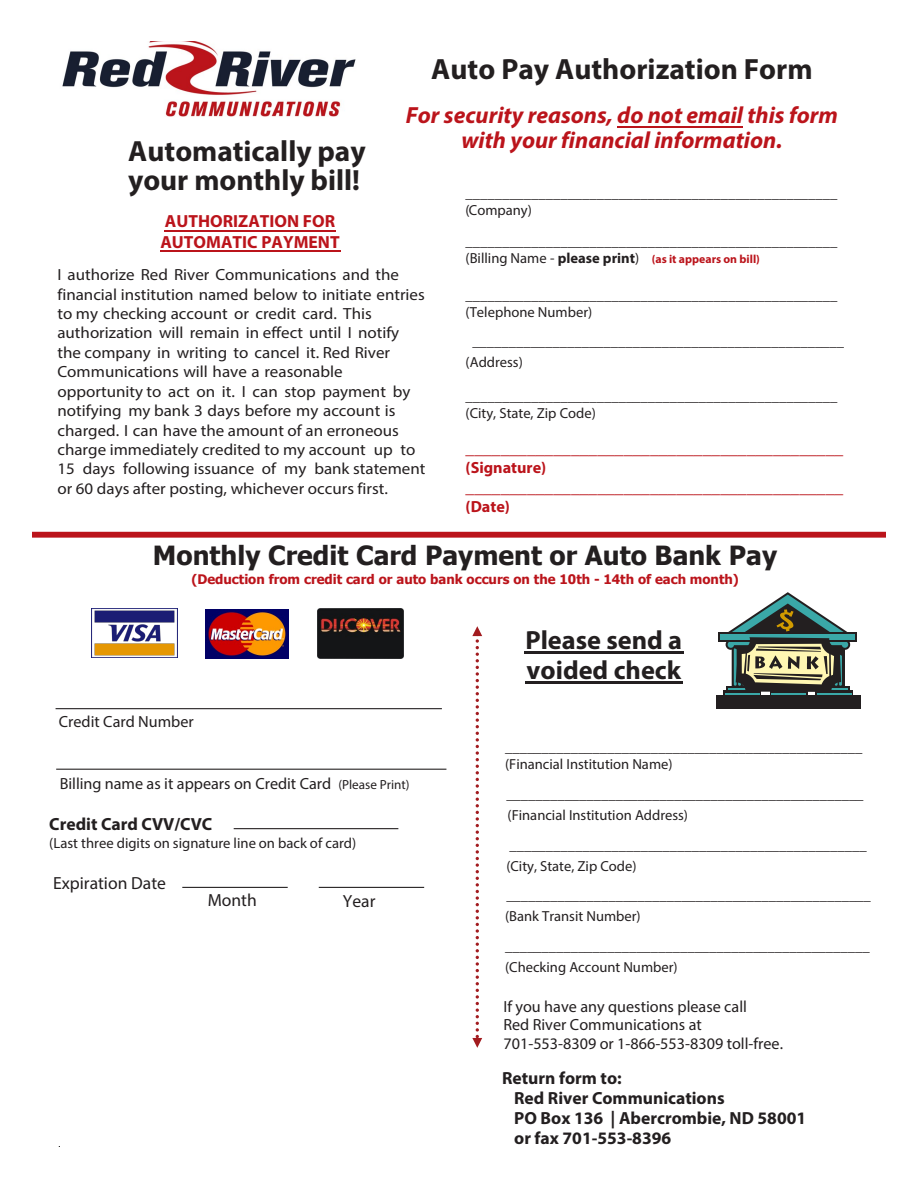
<style>
.page{position:relative;width:918px;height:1188px;background:#fff}
.page>*{position:absolute;margin:0;border:0;box-sizing:border-box;transform-origin:0 0}
.t1{font:700 29.4px "Myriad Pro";color:#231f20}
.t2{font:700 29.25px/29.2px "Myriad Pro";color:#231f20}
.t3{font:700 26.4px "Tahoma";color:#231f20}
.t4{font:700 26.4px/30.5px "Myriad Pro";color:#231f20}
.t5{font:italic 700 23.4px/24.6px "Myriad Pro";color:#bb141b;text-align:center}
.t6{font:700 17.55px/20.2px "Myriad Pro";color:#bb141b}
.t7{font:700 17.55px/20.2px "Myriad Pro";color:#231f20}
.t8{font:17.55px "Myriad Pro";color:#231f20}
.t9{font:16.2px/19.4px "Myriad Pro";color:#231f20;scale:1.05 1}
.t10{font:16.2px/18.6px "Myriad Pro";color:#231f20}
.t11{font:700 16.2px "Myriad Pro";color:#bb141b}
.t12{font:14.7px "Myriad Pro";color:#231f20}
.t13{font:14.55px/21.1px "Myriad Pro";color:#231f20}
.t14{font:700 13.2px "Tahoma";color:#bb141b}
.t15{font:700 11.7px "Myriad Pro";color:#bb141b}
.s1{font-weight:400;font-size:14.55px;color:#231f20}
.s2{font-size:14.55px;color:#231f20}
.s3{font-style:inherit}
.s4{font-size:13.2px}
</style>
<div class="page">
<img style="left:62px;top:42px;width:294px;height:75px">
<div style="left:32px;top:532px;width:854px;height:6px;background:#bb141b"></div>
<hr style="left:56px;top:769px;width:390px;height:1px;background:#231f20">
<div style="left:723px;top:690px;width:38px;height:9px;background:#231f20"></div>
<hr style="left:725px;top:693px;width:34px;height:4px;background:#3aa8a8">
<div style="left:816px;top:690px;width:37px;height:9px;background:#231f20"></div>
<hr style="left:817px;top:693px;width:35px;height:4px;background:#3aa8a8">
<div style="left:770px;top:690px;width:37px;height:9px;background:#231f20"></div>
<hr style="left:771px;top:693px;width:35px;height:4px;background:#3aa8a8">
<div style="left:719px;top:633px;width:138px;height:9px;background:#231f20"></div>
<div style="left:716px;top:695px;width:145px;height:14px;background:#231f20"></div>
<svg style="left:719px;top:592px;width:137px;height:100px"></svg>
<img style="left:92px;top:608px;width:86px;height:50px">
<img style="left:206px;top:610px;width:83px;height:48px">
<img style="left:317px;top:609px;width:86px;height:49px">
<hr style="left:56px;top:708px;width:386px;height:1px;background:#231f20">
<svg style="left:472px;top:626px;width:10px;height:422px"></svg>
<hr style="left:182px;top:887px;width:106px;height:1px;background:#231f20">
<hr style="left:319px;top:887px;width:105px;height:1px;background:#231f20">
<hr style="left:234px;top:828px;width:164px;height:1px;background:#231f20">
<hr style="left:164px;top:230px;width:139px;height:2px;background:#bb141b">
<hr style="left:303px;top:230px;width:32px;height:2px;background:#bb141b">
<hr style="left:160px;top:250px;width:180px;height:2px;background:#bb141b">
<hr style="left:524px;top:651px;width:160px;height:3px;background:#231f20">
<hr style="left:525px;top:681px;width:157px;height:3px;background:#231f20">
<hr style="left:618px;top:126px;width:125px;height:1px;background:#bb141b">
<p class="t2" style="left:128px;top:136px;width:239px">Automatically pay your monthly bill!</p>
<p class="t1" style="left:431px;top:50px;width:383px">Auto Pay Authorization Form</p>
<p class="t5" style="left:406px;top:102px;width:434px">For security reasons, do not email this form with your financial information.</p>
<p class="t6" style="left:160px;top:211px;width:181px">AUTHORIZATION FOR<br>AUTOMATIC PAYMENT</p>
<p class="t9" style="left:57px;top:265px;width:352px">I authorize Red River Communications and the financial institution named below to initiate entries to my checking account or credit card. This authorization will remain in effect until I notify the company in writing to cancel it. Red River Communications will have a reasonable opportunity to act on it. I can stop payment by notifying my bank 3 days before my account is charged. I can have the amount of an erroneous charge immediately credited to my account up to 15 days following issuance of my bank statement or 60 days after posting, whichever occurs first.</p>
<p class="t13" style="left:466px;top:184px;width:373px;line-height:17.7px">___________________________________________________ (Company)</p>
<p class="t13" style="left:466px;top:230px;width:373px">___________________________________________________</p>
<p class="t15" style="left:466px;top:251px;width:296px"><span class="s1">(Billing Name -</span> <span class="s2">please print</span><span class="s1">)</span> (as it appears on bill)</p>
<p class="t13" style="left:466px;top:286px;width:373px;line-height:17.2px">___________________________________________________ (Telephone Number)</p>
<p class="t13" style="left:466px;top:331px;width:380px;text-indent:7px">___________________________________________________ (Address)</p>
<p class="t13" style="left:466px;top:387px;width:373px;line-height:16.8px">___________________________________________________ (City, State, Zip Code)</p>
<p class="t6" style="left:466px;top:438px;width:379px">___________________________________________</p>
<p class="t11" style="left:466px;top:457px;width:82px">(Signature)</p>
<p class="t6" style="left:466px;top:476px;width:379px">___________________________________________</p>
<p class="t11" style="left:466px;top:496px;width:46px">(Date)</p>
<p class="t3" style="left:153px;top:537px;width:626px">Monthly Credit Card Payment or Auto Bank Pay</p>
<p class="t14" style="left:191px;top:570px;width:549px">(Deduction from credit card or auto bank occurs on <span class="s3">the 10th - 14</span>th <span class="s3">of</span> each month)</p>
<p class="t10" style="left:59px;top:712px;width:137px">Credit Card Number</p>
<p class="t10" style="left:60px;top:774px;width:351px">Billing name as it appears on Credit Card <span class="s4">(Please Print)</span></p>
<p class="t7" style="left:49px;top:814px;width:165px">Credit Card CVV/CVC</p>
<p class="t12" style="left:49px;top:834px;width:308px">(Last three digits on signature line on back of card)</p>
<p class="t8" style="left:53px;top:872px;width:114px">Expiration Date</p>
<p class="t8" style="left:208px;top:890px;width:51px">Month</p>
<p class="t8" style="left:343px;top:890px;width:34px">Year</p>
<p class="t4" style="left:525px;top:624px;width:158px">Please send a voided check</p>
<p class="t13" style="left:505px;top:738px;width:359px;line-height:16.8px">_________________________________________________ (Financial Institution Name)</p>
<p class="t13" style="left:506px;top:784px;width:359px">_________________________________________________ (Financial Institution Address)</p>
<p class="t13" style="left:506px;top:834px;width:362px">_________________________________________________ (City, State, Zip Code)</p>
<p class="t13" style="left:505px;top:885px;width:367px">__________________________________________________ (Bank Transit Number)</p>
<p class="t13" style="left:505px;top:935px;width:366px">__________________________________________________ (Checking Account Number)</p>
<p class="t10" style="left:504px;top:997px;width:281px">If you have any questions please call<br>Red River Communications at<br>701-553-8309 or 1-866-553-8309 toll-free.</p>
<p class="t7" style="left:514px;top:1067px;width:294px;text-indent:-12px">Return form to:<br>Red River Communications<br>PO Box 136 | Abercrombie, ND 58001 or fax 701-553-8396</p>
</div>
